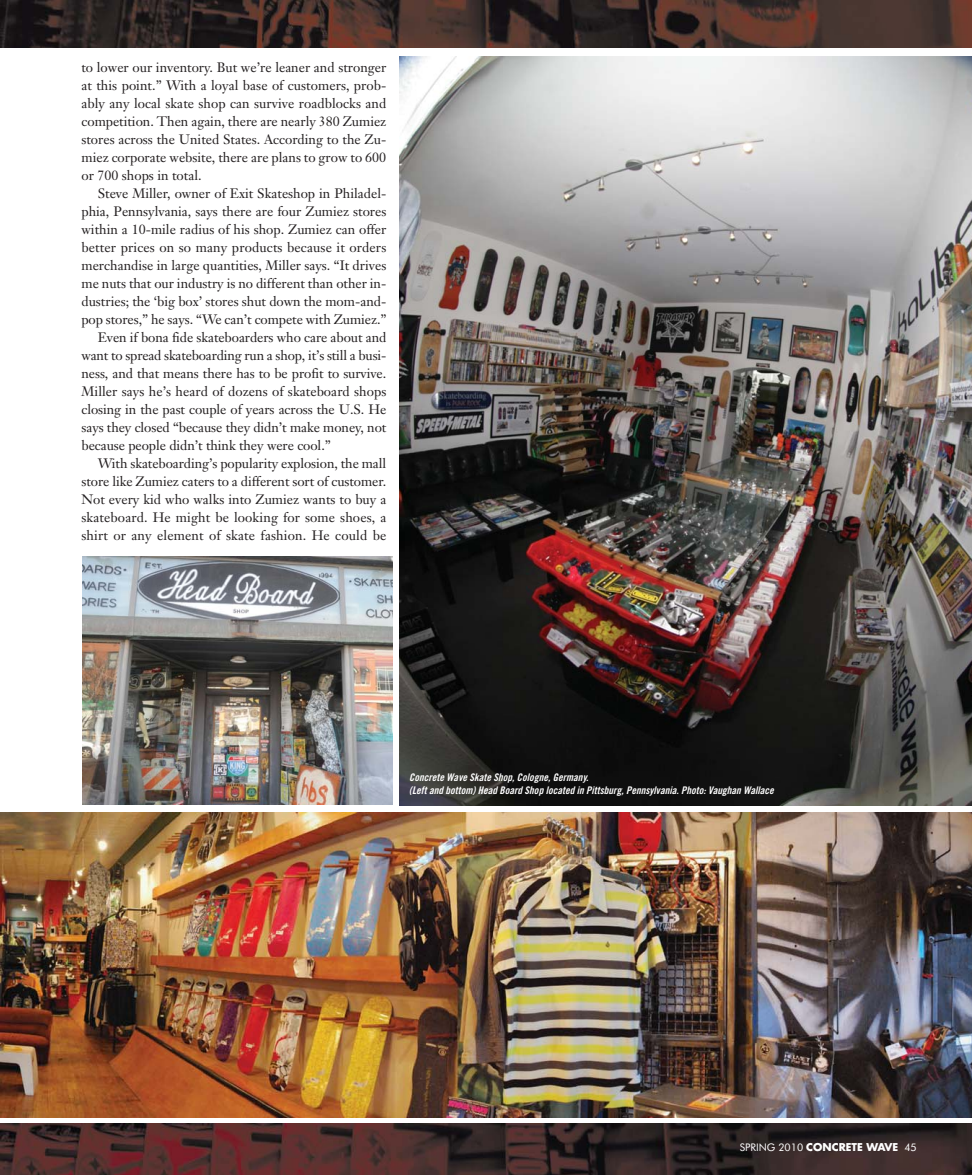
<style>
.page{position:relative;width:972px;height:1175px;background:#fff}
.page>*{position:absolute;margin:0;border:0;box-sizing:border-box;transform-origin:0 0}
.t1{font:13.5px/18px "Janson Text";color:#231f20;text-align:justify}
.t2{font:italic 10.5px/12.6px "Trade Gothic Bold Cond Twenty";color:#fff}
.t3{font:10.5px "Futura BT";color:#fff}
.s1{font-family:"Futura";font-weight:700}
</style>
<div class="page">
<img style="left:0;top:1123px;width:972px;height:51px">
<img style="left:0;top:0;width:972px;height:47px">
<img style="left:0;top:812px;width:972px;height:305px">
<img style="left:400px;top:57px;width:572px;height:748px">
<img style="left:82px;top:556px;width:310px;height:248px">
<p class="t1" style="left:81px;top:60px;width:306px">to lower our inventory. But we’re leaner and stronger at this point.” With a loyal base of customers, prob&shy;ably any local skate shop can survive roadblocks and competition. Then again, there are nearly 380 Zumiez stores across the United States. According to the Zu&shy;miez corporate website, there are plans to grow to 600 or 700 shops in total.</p>
<p class="t1" style="left:98px;top:186px;width:290px">Steve Miller, owner of Exit Skateshop in Philadel-</p>
<p class="t1" style="left:81px;top:204px;width:306px">phia, Pennsylvania, says there are four Zumiez stores</p>
<p class="t1" style="left:81px;top:222px;width:306px">within a 10-mile radius of his shop. Zumiez can offer</p>
<p class="t1" style="left:81px;top:240px;width:306px">better prices on so many products because it orders</p>
<p class="t1" style="left:81px;top:258px;width:306px">merchandise in large quantities, Miller says. “It drives</p>
<p class="t1" style="left:81px;top:276px;width:306px">me nuts that our industry is no different than other in-</p>
<p class="t1" style="left:81px;top:294px;width:306px">dustries; the ‘big box’ stores shut down the mom-and-</p>
<p class="t1" style="left:81px;top:312px;width:306px">pop stores,” he says. “We can’t compete with Zumiez.”</p>
<p class="t1" style="left:98px;top:330px;width:290px">Even if bona fide skateboarders who care about and</p>
<p class="t1" style="left:81px;top:348px;width:306px">want to spread skateboarding run a shop, it’s still a busi-</p>
<p class="t1" style="left:81px;top:366px;width:306px">ness, and that means there has to be profit to survive.</p>
<p class="t1" style="left:81px;top:384px;width:306px">Miller says he’s heard of dozens of skateboard shops</p>
<p class="t1" style="left:81px;top:402px;width:306px">closing in the past couple of years across the U.S. He</p>
<p class="t1" style="left:81px;top:420px;width:306px">says they closed “because they didn’t make money, not</p>
<p class="t1" style="left:81px;top:438px;width:251px">because people didn’t think they were cool.”</p>
<p class="t1" style="left:98px;top:456px;width:290px">With skateboarding’s popularity explosion, the mall</p>
<p class="t1" style="left:81px;top:474px;width:306px">store like Zumiez caters to a different sort of customer.</p>
<p class="t1" style="left:81px;top:492px;width:306px">Not every kid who walks into Zumiez wants to buy a</p>
<p class="t1" style="left:81px;top:510px;width:306px">skateboard. He might be looking for some shoes, a</p>
<p class="t1" style="left:81px;top:528px;width:306px">shirt or any element of skate fashion. He could be</p>
<p class="t2" style="left:409px;top:772px;width:368px">Concrete Wave Skate Shop,Cologne,Germany.<br>(Leftand bottom)Head Board Shop located in Pittsburg,Pennsylvania.Photo:Vaughan Wallace</p>
<p class="t3" style="left:740px;top:1142px;width:179px">SPRING 2010 <span class="s1">CONCRETE WAVE</span> 45</p>
</div>
